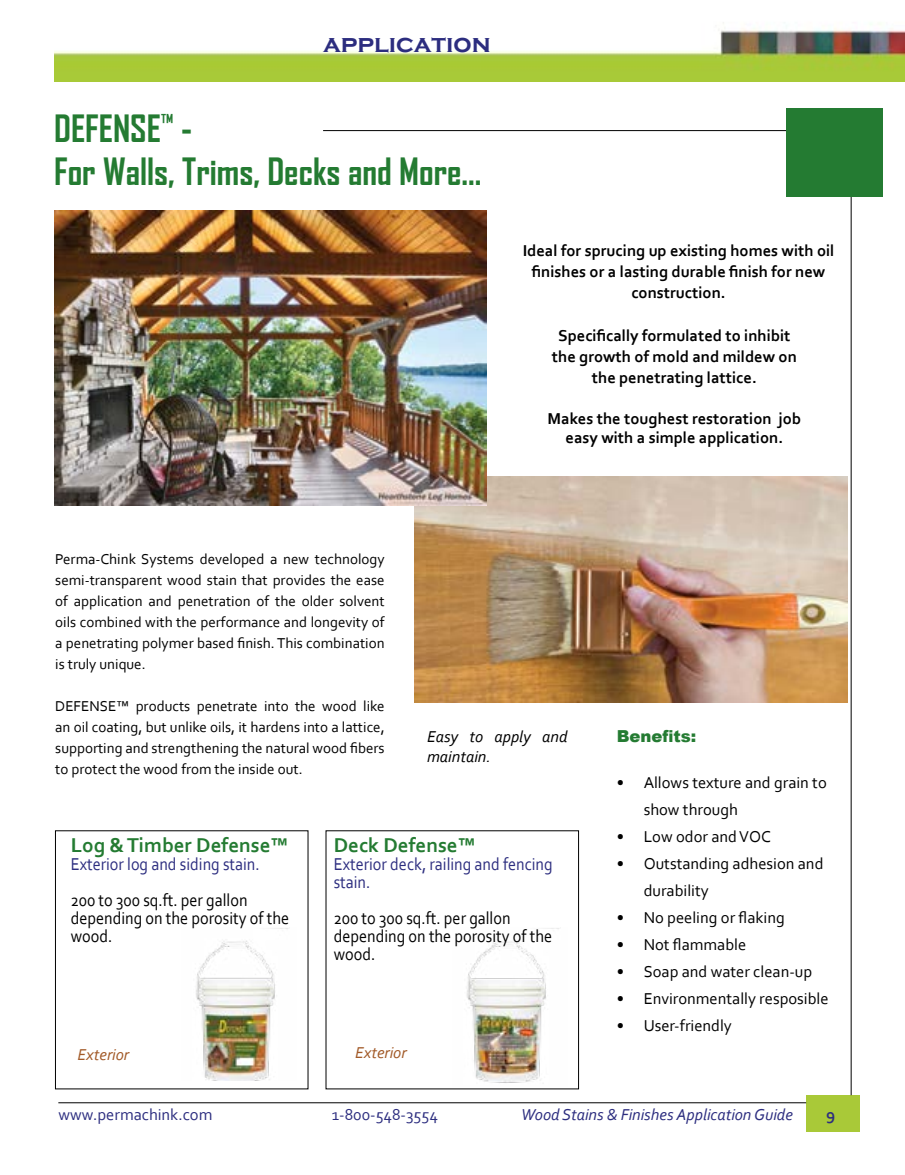
<style>
.page{position:relative;width:905px;height:1175px;background:#fff}
.page>*{position:absolute;margin:0;border:0;box-sizing:border-box;transform-origin:0 0}
.t1{font:700 36px/43.2px "Agency FB";color:#247b32}
.t2{font:700 25.5px "Copperplate Gothic";color:#2c2d7f}
.t3{font:700 21px "Corbel";color:#247b32}
.t4{font:18px/18px "Corbel";color:#000;scale:.9 1}
.t5{font:18px/18px "Corbel";color:#2c2d7f;scale:.9 1}
.t6{font:700 16.5px/21px "Corbel";color:#000;text-align:center}
.t7{font:16.5px/27px "Corbel";color:#000}
.t8{font:italic 16.5px "Corbel";color:#2c2d7f}
.t9{font:16.5px "Corbel";color:#2c2d7f}
.t10{font:italic 16.5px "Corbel";color:#000}
.t11{font:italic 16.5px "Corbel";color:#a25a28}
.t12{font:900 16.5px "Arial";color:#247b32}
.t13{font:700 16.5px "Corbel";color:#2c2d7f}
.t14{font:15px/21px "Corbel";color:#000;text-align:justify}
</style>
<div class="page">
<img style="left:196px;top:928px;width:92px;height:152px">
<img style="left:466px;top:928px;width:93px;height:155px">
<img style="left:415px;top:476px;width:432px;height:226px">
<img style="left:54px;top:22px;width:850px;height:59px">
<div style="left:806px;top:1095px;width:54px;height:37px;background:#a9c938"></div>
<img style="left:54px;top:210px;width:432px;height:295px">
<hr style="left:323px;top:130px;width:478px;height:1px;background:#000">
<hr style="left:850px;top:120px;width:1px;height:975px;background:#000">
<div style="left:786px;top:108px;width:97px;height:89px;background:#247b32"></div>
<hr style="left:58px;top:1102px;width:748px;height:1px;background:#000">
<h2 class="t2" style="left:323px;top:30px;width:169px">application</h2>
<h1 class="t1" style="left:54px;top:106px;width:429px">DEFENSE<sup>™</sup> -<br>For Walls, Trims, Decks and More...</h1>
<p class="t6" style="left:522px;top:240px;width:313px">Ideal for sprucing up existing homes with oil finishes or a lasting durable finish for new construction.</p>
<p class="t6" style="left:552px;top:324px;width:246px">Specifically formulated to inhibit the growth of mold and mildew on the penetrating lattice.</p>
<p class="t6" style="left:547px;top:408px;width:255px;line-height:19.8px">Makes the toughest restoration job easy with a simple application.</p>
<p class="t14" style="left:55px;top:548px;width:331px">Perma-Chink Systems developed a new technology semi-transparent wood stain that provides the ease of application and penetration of the older solvent oils combined with the performance and longevity of a penetrating polymer based finish. This combination is truly unique.</p>
<p class="t14" style="left:55px;top:695px;width:331px">DEFENSE™ products penetrate into the wood like an oil coating, but unlike oils, it hardens into a lattice, supporting and strengthening the natural wood fibers to protect the wood from the inside out.</p>
<p class="t10" style="left:427px;top:726px;width:142px">Easy to apply and</p>
<p class="t12" style="left:616px;top:723px;width:81px">Benefits:</p>
<p class="t10" style="left:427px;top:746px;width:65px">maintain.</p>
<p class="t7" style="left:643px;top:768px;width:185px;text-indent:-27px">• Allows texture and grain to show through</p>
<p class="t7" style="left:616px;top:822px;width:156px">• Low odor and VOC</p>
<p class="t7" style="left:643px;top:849px;width:181px;text-indent:-27px">• Outstanding adhesion and durability</p>
<p class="t7" style="left:616px;top:903px;width:170px">• No peeling or flaking</p>
<p class="t7" style="left:616px;top:930px;width:131px">• Not flammable</p>
<p class="t7" style="left:616px;top:957px;width:197px">• Soap and water clean-up</p>
<p class="t7" style="left:616px;top:984px;width:213px">• Environmentally resposible</p>
<p class="t7" style="left:616px;top:1011px;width:117px">• User-friendly</p>
<h3 class="t3" style="left:71px;top:832px;width:219px">Log &amp; Timber Defense™</h3>
<p class="t5" style="left:71px;top:855px;width:211px">Exterior log and siding stain.</p>
<p class="t4" style="left:71px;top:891px;width:244px">200 to 300 sq.ft. per gallon depending on the porosity of the wood.</p>
<h3 class="t3" style="left:334px;top:832px;width:143px">Deck Defense™</h3>
<p class="t5" style="left:334px;top:855px;width:245px">Exterior deck, railing and fencing stain.</p>
<p class="t4" style="left:334px;top:909px;width:244px">200 to 300 sq.ft. per gallon depending on the porosity of the wood.</p>
<p class="t11" style="left:78px;top:1044px;width:53px">Exterior</p>
<p class="t11" style="left:355px;top:1042px;width:53px">Exterior</p>
<p class="t9" style="left:58px;top:1104px;width:156px">www.permachink.com</p>
<p class="t9" style="left:332px;top:1104px;width:108px">1-800-548-3554</p>
<p class="t8" style="left:521px;top:1104px;width:273px">Wood Stains &amp; Finishes Application Guide</p>
<p class="t13" style="left:826px;top:1104px;width:11px">9</p>
</div>
